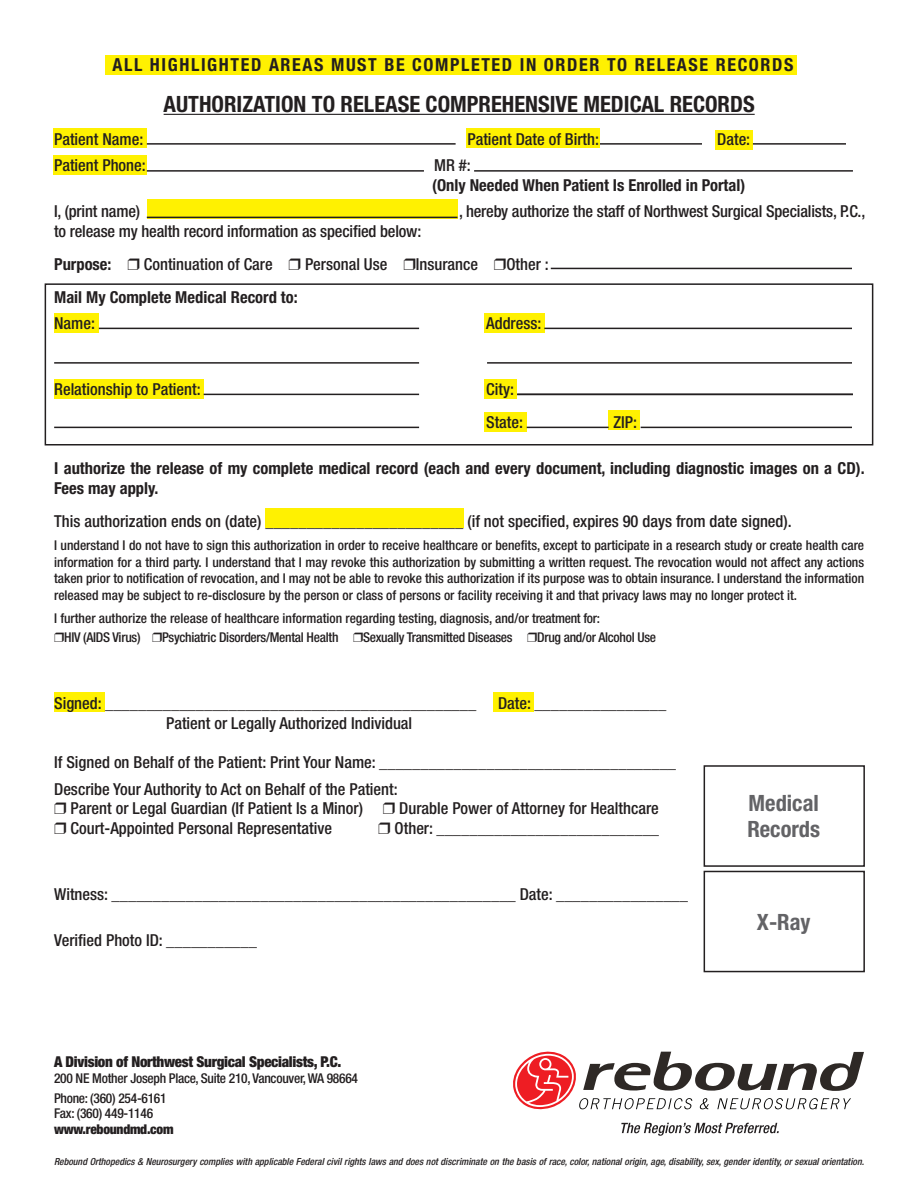
<style>
.page{position:relative;width:918px;height:1188px;background:#fff}
.page>*{position:absolute;margin:0;border:0;box-sizing:border-box;transform-origin:0 0}
.t1{font:700 condensed 22.5px "Helvetica Neue LT Std";color:#231f20}
.t2{font:700 condensed 22.5px "Helvetica Neue LT Std";color:#636366}
.t3{font:700 condensed 18px "Helvetica Neue LT Std";letter-spacing:.09em;color:#231f20}
.t4{font:500 condensed 16.5px "Helvetica Neue LT Std";color:#231f20}
.t5{font:700 condensed 16.5px/19.5px "Helvetica Neue LT Std";color:#231f20}
.t6{font:900 condensed 15px "Helvetica Neue LT Std";letter-spacing:-.02em;color:#231f20}
.t7{font:500 condensed 13.5px/16.5px "Helvetica Neue LT Std";letter-spacing:-.02em;color:#231f20;text-align:justify}
.t8{font:900 condensed 13.5px "Helvetica Neue LT Std";letter-spacing:-.02em;color:#231f20}
.t9{font:italic 500 condensed 9.75px "Helvetica Neue LT Std";color:#231f20}
.s1{font-weight:700}
</style>
<div class="page">
<div style="left:54px;top:129px;width:93px;height:19px;background:#fff101"></div>
<div style="left:466px;top:129px;width:134px;height:19px;background:#fff101"></div>
<div style="left:105px;top:55px;width:692px;height:20px;background:#fff101"></div>
<div style="left:147px;top:199px;width:311px;height:20px;background:#fff101"></div>
<div style="left:54px;top:313px;width:45px;height:20px;background:#fff101"></div>
<div style="left:54px;top:379px;width:150px;height:20px;background:#fff101"></div>
<div style="left:484px;top:412px;width:43px;height:20px;background:#fff101"></div>
<div style="left:484px;top:379px;width:33px;height:20px;background:#fff101"></div>
<div style="left:484px;top:313px;width:60px;height:20px;background:#fff101"></div>
<div style="left:609px;top:411px;width:31px;height:19px;background:#fff101"></div>
<div style="left:265px;top:508px;width:198px;height:20px;background:#fff101"></div>
<div style="left:54px;top:693px;width:51px;height:19px;background:#fff101"></div>
<div style="left:493px;top:693px;width:41px;height:19px;background:#fff101"></div>
<div style="left:715px;top:130px;width:38px;height:20px;background:#fff101"></div>
<div style="left:54px;top:156px;width:93px;height:19px;background:#fff101"></div>
<hr style="left:164px;top:114px;width:591px;height:1px;background:#231f20">
<hr style="left:147px;top:143px;width:309px;height:2px;background:#231f20">
<hr style="left:147px;top:170px;width:277px;height:2px;background:#231f20">
<hr style="left:147px;top:217px;width:311px;height:1px;background:#231f20">
<hr style="left:99px;top:328px;width:320px;height:1px;background:#231f20">
<hr style="left:544px;top:328px;width:308px;height:1px;background:#231f20">
<hr style="left:54px;top:362px;width:365px;height:2px;background:#231f20">
<hr style="left:487px;top:362px;width:365px;height:2px;background:#231f20">
<hr style="left:204px;top:394px;width:215px;height:1px;background:#231f20">
<hr style="left:517px;top:394px;width:336px;height:1px;background:#231f20">
<hr style="left:54px;top:427px;width:365px;height:1px;background:#231f20">
<hr style="left:527px;top:427px;width:82px;height:1px;background:#231f20">
<hr style="left:641px;top:427px;width:211px;height:1px;background:#231f20">
<hr style="left:474px;top:170px;width:379px;height:2px;background:#231f20">
<hr style="left:600px;top:143px;width:102px;height:2px;background:#231f20">
<hr style="left:753px;top:143px;width:93px;height:2px;background:#231f20">
<div style="left:704px;top:765px;width:161px;height:102px;border:2px solid #231f20"></div>
<div style="left:704px;top:871px;width:161px;height:101px;border:2px solid #231f20"></div>
<hr style="left:551px;top:268px;width:301px;height:1px;background:#231f20">
<svg style="left:513px;top:1052px;width:351px;height:58px"></svg>
<svg style="left:621px;top:1123px;width:158px;height:13px"></svg>
<div style="left:45px;top:283px;width:828px;height:163px;border:2px solid #231f20"></div>
<p class="t3" style="left:112px;top:54px;width:683px">ALL HIGHLIGHTED AREAS MUST BE COMPLETED IN ORDER TO RELEASE RECORDS</p>
<p class="t1" style="left:164px;top:90px;width:593px">AUTHORIZATION TO RELEASE COMPREHENSIVE MEDICAL RECORDS</p>
<p class="t4" style="left:54px;top:129px;width:91px">Patient Name:</p>
<p class="t4" style="left:467px;top:129px;width:133px">Patient Date of Birth:</p>
<p class="t4" style="left:717px;top:129px;width:35px">Date:</p>
<p class="t4" style="left:54px;top:156px;width:93px">Patient Phone:</p>
<p class="t4" style="left:434px;top:156px;width:38px">MR #:</p>
<p class="t5" style="left:432px;top:175px;width:315px">(Only Needed When Patient Is Enrolled in Portal)</p>
<p class="t4" style="left:54px;top:201px;width:88px">I, (print name)</p>
<p class="t4" style="left:459px;top:201px;width:408px">, hereby authorize the staff of Northwest Surgical Specialists, P.C.,</p>
<p class="t4" style="left:54px;top:221px;width:369px">to release my health record information as specified below:</p>
<p class="t4" style="left:54px;top:254px;width:496px"><span class="s1">Purpose:</span> ❒ Continuation of Care ❒ Personal Use ❒Insurance ❒Other :</p>
<p class="t5" style="left:54px;top:287px;width:245px">Mail My Complete Medical Record to:</p>
<p class="t4" style="left:54px;top:313px;width:42px">Name:</p>
<p class="t4" style="left:486px;top:313px;width:57px">Address:</p>
<p class="t4" style="left:54px;top:379px;width:148px">Relationship to Patient:</p>
<p class="t4" style="left:486px;top:379px;width:29px">City:</p>
<p class="t4" style="left:486px;top:412px;width:38px">State:</p>
<p class="t4" style="left:614px;top:412px;width:25px">ZIP:</p>
<p class="t5" style="left:54px;top:459px;width:812px">I authorize the release of my complete medical record (each and every document, including diagnostic images on a CD).<br>Fees may apply.</p>
<p class="t4" style="left:54px;top:511px;width:739px">This authorization ends on (date) ________________________ (if not specified, expires 90 days from date signed).</p>
<p class="t7" style="left:54px;top:537px;width:812px">I understand I do not have to sign this authorization in order to receive healthcare or benefits, except to participate in a research study or create health care information for a third party. I understand that I may revoke this authorization by submitting a written request. The revocation would not affect any actions taken prior to notification of revocation, and I may not be able to revoke this authorization if its purpose was to obtain insurance. I understand the information released may be subject to re-disclosure by the person or class of persons or facility receiving it and that privacy laws may no longer protect it.</p>
<p class="t7" style="left:54px;top:608px;width:603px;line-height:19.5px">I further authorize the release of healthcare information regarding testing, diagnosis, and/or treatment for:<br>❒HIV (AIDS Virus) ❒Psychiatric Disorders/Mental Health ❒Sexually Transmitted Diseases ❒Drug and/or Alcohol Use</p>
<p class="t4" style="left:54px;top:693px;width:424px">Signed: _____________________________________________</p>
<p class="t4" style="left:498px;top:693px;width:170px">Date: ________________</p>
<p class="t4" style="left:166px;top:713px;width:248px">Patient or Legally Authorized Individual</p>
<p class="t4" style="left:54px;top:753px;width:624px">If Signed on Behalf of the Patient: Print Your Name: ____________________________________</p>
<p class="t4" style="left:54px;top:779px;width:345px">Describe Your Authority to Act on Behalf of the Patient:</p>
<p class="t4" style="left:54px;top:798px;width:606px">❒ Parent or Legal Guardian (If Patient Is a Minor) ❒ Durable Power of Attorney for Healthcare</p>
<p class="t4" style="left:54px;top:818px;width:279px">❒ Court-Appointed Personal Representative</p>
<p class="t4" style="left:378px;top:818px;width:283px">❒ Other: ___________________________</p>
<p class="t4" style="left:54px;top:885px;width:635px">Witness: _________________________________________________ Date: ________________</p>
<p class="t4" style="left:54px;top:930px;width:204px">Verified Photo ID: ___________</p>
<p class="t2" style="left:749px;top:790px;width:72px">Medical</p>
<p class="t2" style="left:747px;top:815px;width:74px">Records</p>
<p class="t2" style="left:757px;top:908px;width:55px">X-Ray</p>
<p class="t6" style="left:54px;top:1052px;width:289px">A Division of Northwest Surgical Specialists, P.C.</p>
<p class="t7" style="left:54px;top:1070px;width:306px">200 NE Mother Joseph Place, Suite 210, Vancouver, WA 98664</p>
<p class="t7" style="left:54px;top:1089px;width:114px">Phone: (360) 254-6161</p>
<p class="t7" style="left:54px;top:1105px;width:101px">Fax: (360) 449-1146</p>
<p class="t8" style="left:54px;top:1121px;width:121px">www.reboundmd.com</p>
<p class="t9" style="left:54px;top:1155px;width:812px">Rebound Orthopedics &amp; Neurosurgery complies with applicable Federal civil rights laws and does not discriminate on the basis of race, color, national origin, age, disability, sex, gender identity, or sexual orientation.</p>
</div>
